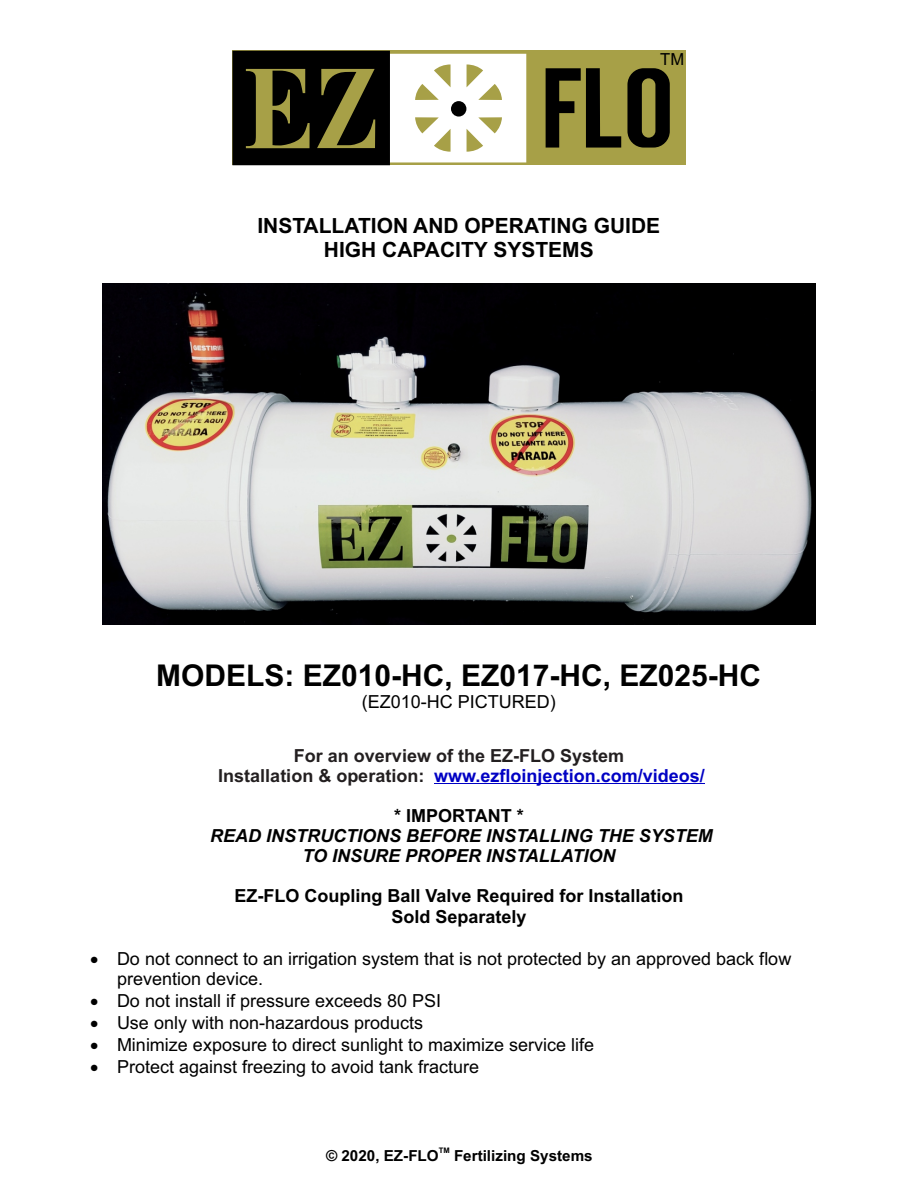
<style>
.page{position:relative;width:918px;height:1188px;background:#fff}
.page>*{position:absolute;margin:0;border:0;box-sizing:border-box;transform-origin:0 0}
.t1{font:700 30px "Arial";color:#000}
.t2{font:700 21px/23.4px "Arial";color:#000;text-align:center}
.t3{font:18px/20.2px "Arial";color:#000}
.t4{font:700 18px/20.1px "Arial";color:#231f20;text-align:center}
.t5{font:700 18px/20.1px "Arial";color:#000;text-align:center}
.t6{font:italic 700 18px/20.1px "Arial";color:#000;text-align:center}
.t7{font:16.65px "Arial";color:#000}
.t8{font:700 15.15px "Arial";color:#000}
.t9{font:700 7.65px "Arial";color:#000}
.s1{color:#0000c4}
</style>
<div class="page">
<hr style="left:434px;top:783px;width:271px;height:1px;background:#0000c4">
<div style="left:232px;top:51px;width:454px;height:114px;background:#a7a047"></div>
<svg style="left:232px;top:51px;width:294px;height:114px"></svg>
<svg style="left:546px;top:68px;width:75px;height:80px"></svg>
<svg style="left:627px;top:68px;width:43px;height:80px"></svg>
<img style="left:103px;top:284px;width:712px;height:340px">
<p class="t7" style="left:660px;top:53px;width:26px">TM</p>
<p class="t2" style="left:257px;top:216px;width:404px">INSTALLATION AND OPERATING GUIDE<br>HIGH CAPACITY SYSTEMS</p>
<h1 class="t1" style="left:156px;top:664px;width:607px">MODELS: EZ010-HC, EZ017-HC, EZ025-HC</h1>
<p class="t3" style="left:362px;top:694px;width:196px">(EZ010-HC PICTURED)</p>
<p class="t4" style="left:218px;top:747px;width:488px">For an overview of the EZ-FLO System<br>Installation &amp; operation: <span class="s1">www.ezfloinjection.com/videos/</span></p>
<p class="t5" style="left:394px;top:807px;width:131px">* IMPORTANT *</p>
<p class="t6" style="left:210px;top:827px;width:504px">READ INSTRUCTIONS BEFORE INSTALLING THE SYSTEM<br>TO INSURE PROPER INSTALLATION</p>
<p class="t5" style="left:234px;top:888px;width:451px">EZ-FLO Coupling Ball Valve Required for Installation<br>Sold Separately</p>
<p class="t3" style="left:117px;top:950px;width:676px;text-indent:-27px">• Do not connect to an irrigation system that is not protected by an approved back flow prevention device.</p>
<p class="t3" style="left:90px;top:992px;width:353px">• Do not install if pressure exceeds 80 PSI</p>
<p class="t3" style="left:90px;top:1014px;width:335px">• Use only with non-hazardous products</p>
<p class="t3" style="left:90px;top:1036px;width:506px">• Minimize exposure to direct sunlight to maximize service life</p>
<p class="t3" style="left:90px;top:1058px;width:391px">• Protect against freezing to avoid tank fracture</p>
<p class="t9" style="left:439px;top:1147px;width:12px">TM</p>
<p class="t8" style="left:326px;top:1150px;width:268px">© 2020, EZ-FLO Fertilizing Systems</p>
</div>
